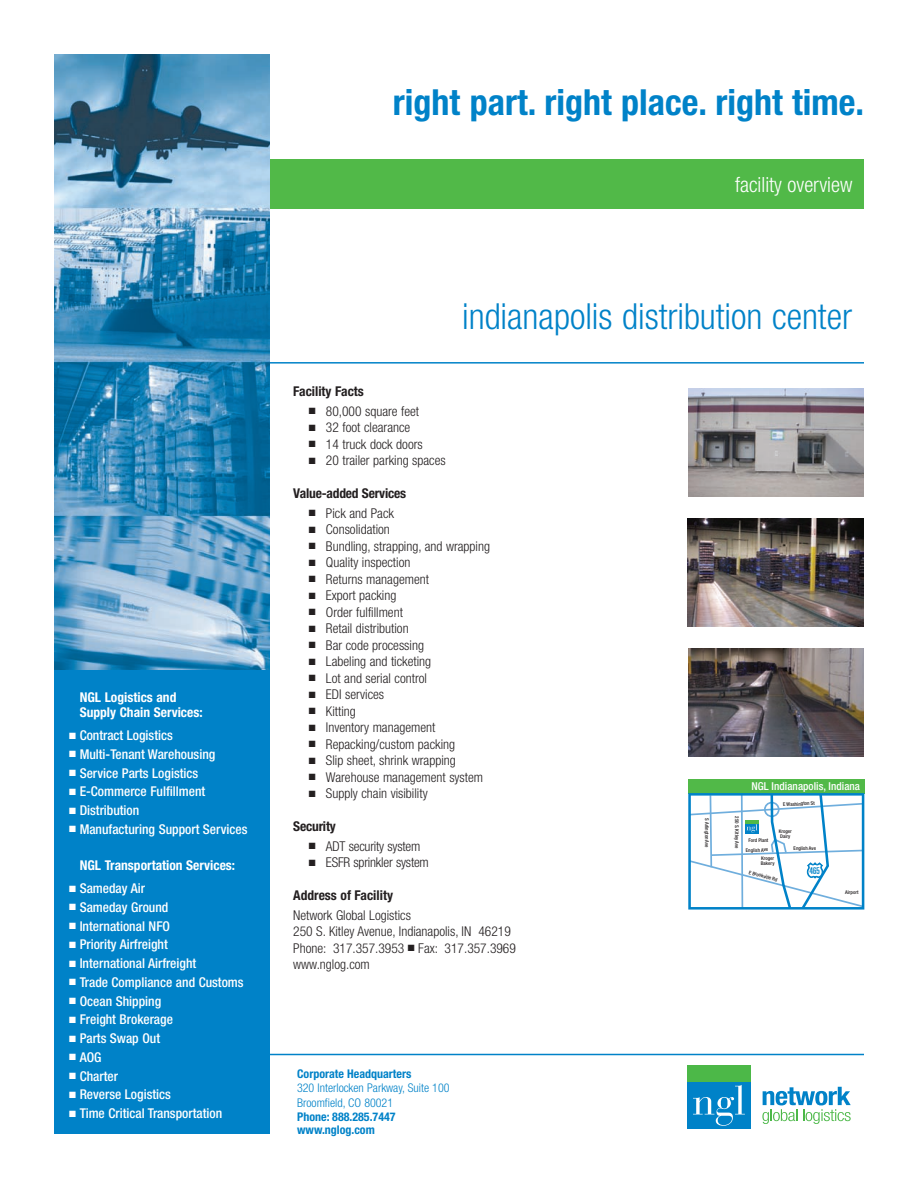
<style>
.page{position:relative;width:918px;height:1188px;background:#fff}
.page>*{position:absolute;margin:0;border:0;box-sizing:border-box;transform-origin:0 0}
.t1{font:700 condensed 36px "Helvetica Neue";color:#0082c8}
.t2{font:300 condensed 36px "Helvetica Neue";color:#0082c8}
.t3{font:300 condensed 21px "Helvetica Neue";color:#fff}
.t4{font:300 condensed 13.5px/16.5px "Helvetica Neue";color:#231f20}
.t5{font:500 condensed 13.5px "Helvetica Neue";color:#fff}
.t6{font:700 condensed 13.5px/15px "Helvetica Neue";color:#fff}
.t7{font:700 condensed 13.5px "Helvetica Neue";letter-spacing:-.015em;color:#231f20}
.t8{font:700 condensed 12px/12.8px "Helvetica Neue";color:#0082c8}
.t9{font:300 condensed 12px/14.4px "Helvetica Neue";color:#0082c8}
.t10{font:500 condensed 10.95px "Helvetica Neue";letter-spacing:.005em;color:#fff}
.t11{font:10.05px "U59";color:#0082c8}
.t12{font:500 condensed 5.1px/4.7px "Helvetica Neue";color:#231f20}
</style>
<div class="page">
<hr style="left:267px;top:362px;width:597px;height:2px;background:#0082c8">
<div style="left:268px;top:159px;width:596px;height:49px;background:#51b948"></div>
<div style="left:54px;top:54px;width:216px;height:1080px;background:#0082c8"></div>
<img style="left:54px;top:54px;width:216px;height:616px">
<svg style="left:762px;top:1087px;width:89px;height:37px"></svg>
<div style="left:688px;top:1066px;width:63px;height:63px;background:#0082c8"></div>
<svg style="left:693px;top:1085px;width:52px;height:41px"></svg>
<div style="left:688px;top:1066px;width:63px;height:16px;background:#4cb848"></div>
<hr style="left:267px;top:1054px;width:597px;height:1px;background:#0082c8">
<img style="left:688px;top:649px;width:176px;height:108px">
<img style="left:688px;top:519px;width:175px;height:108px">
<img style="left:688px;top:389px;width:176px;height:108px">
<div style="left:688px;top:779px;width:176px;height:14px;background:#51b948"></div>
<svg style="left:688px;top:793px;width:176px;height:117px"></svg>
<p class="t6" style="left:80px;top:691px;width:125px">NGL Logistics and<br>Supply Chain Services:</p>
<p class="t5" style="left:69px;top:730px;width:105px">■ Contract Logistics</p>
<p class="t5" style="left:69px;top:749px;width:148px">■ Multi-Tenant Warehousing</p>
<p class="t5" style="left:69px;top:768px;width:130px">■ Service Parts Logistics</p>
<p class="t5" style="left:69px;top:787px;width:138px">■ E-Commerce Fulfillment</p>
<p class="t5" style="left:69px;top:805px;width:72px">■ Distribution</p>
<p class="t5" style="left:69px;top:824px;width:180px">■ Manufacturing Support Services</p>
<p class="t6" style="left:80px;top:859px;width:157px">NGL Transportation Services:</p>
<p class="t5" style="left:69px;top:883px;width:77px">■ Sameday Air</p>
<p class="t5" style="left:69px;top:902px;width:101px">■ Sameday Ground</p>
<p class="t5" style="left:69px;top:921px;width:102px">■ International NFO</p>
<p class="t5" style="left:69px;top:940px;width:100px">■ Priority Airfreight</p>
<p class="t5" style="left:69px;top:958px;width:128px">■ International Airfreight</p>
<p class="t5" style="left:69px;top:977px;width:176px">■ Trade Compliance and Customs</p>
<p class="t5" style="left:69px;top:996px;width:93px">■ Ocean Shipping</p>
<p class="t5" style="left:69px;top:1015px;width:105px">■ Freight Brokerage</p>
<p class="t5" style="left:69px;top:1033px;width:92px">■ Parts Swap Out</p>
<p class="t5" style="left:69px;top:1052px;width:34px">■ AOG</p>
<p class="t5" style="left:69px;top:1071px;width:50px">■ Charter</p>
<p class="t5" style="left:69px;top:1090px;width:103px">■ Reverse Logistics</p>
<p class="t5" style="left:69px;top:1108px;width:154px">■ Time Critical Transportation</p>
<h1 class="t1" style="left:393px;top:89px;width:473px">right part. right place. right time.</h1>
<h2 class="t3" style="left:735px;top:177px;width:119px">facility overview</h2>
<h1 class="t2" style="left:462px;top:303px;width:391px">indianapolis distribution center</h1>
<p class="t7" style="left:293px;top:387px;width:72px">Facility Facts</p>
<p class="t4" style="left:309px;top:404px;width:112px">■ 80,000 square feet</p>
<p class="t4" style="left:309px;top:420px;width:103px">■ 32 foot clearance</p>
<p class="t4" style="left:309px;top:437px;width:116px">■ 14 truck dock doors</p>
<p class="t4" style="left:309px;top:453px;width:139px">■ 20 trailer parking spaces</p>
<p class="t7" style="left:293px;top:489px;width:115px">Value-added Services</p>
<p class="t4" style="left:309px;top:506px;width:87px">■ Pick and Pack</p>
<p class="t4" style="left:309px;top:522px;width:83px">■ Consolidation</p>
<p class="t4" style="left:309px;top:539px;width:183px">■ Bundling, strapping, and wrapping</p>
<p class="t4" style="left:309px;top:555px;width:103px">■ Quality inspection</p>
<p class="t4" style="left:309px;top:572px;width:122px">■ Returns management</p>
<p class="t4" style="left:309px;top:588px;width:89px">■ Export packing</p>
<p class="t4" style="left:309px;top:605px;width:96px">■ Order fulfillment</p>
<p class="t4" style="left:309px;top:621px;width:101px">■ Retail distribution</p>
<p class="t4" style="left:309px;top:638px;width:117px">■ Bar code processing</p>
<p class="t4" style="left:309px;top:654px;width:124px">■ Labeling and ticketing</p>
<p class="t4" style="left:309px;top:671px;width:120px">■ Lot and serial control</p>
<p class="t4" style="left:309px;top:687px;width:77px">■ EDI services</p>
<p class="t4" style="left:309px;top:704px;width:49px">■ Kitting</p>
<p class="t4" style="left:309px;top:720px;width:128px">■ Inventory management</p>
<p class="t4" style="left:309px;top:737px;width:148px">■ Repacking/custom packing</p>
<p class="t4" style="left:309px;top:753px;width:149px">■ Slip sheet, shrink wrapping</p>
<p class="t4" style="left:309px;top:770px;width:176px">■ Warehouse management system</p>
<p class="t4" style="left:309px;top:786px;width:121px">■ Supply chain visibility</p>
<p class="t7" style="left:293px;top:822px;width:44px">Security</p>
<p class="t4" style="left:309px;top:839px;width:113px">■ ADT security system</p>
<p class="t4" style="left:309px;top:855px;width:122px">■ ESFR sprinkler system</p>
<p class="t7" style="left:293px;top:891px;width:101px">Address of Facility</p>
<p class="t4" style="left:293px;top:908px;width:224px">Network Global Logistics<br>250 S. Kitley Avenue, Indianapolis, IN 46219<br>Phone: 317.357.3953 ■ Fax: 317.357.3969 www.nglog.com</p>
<p class="t8" style="left:297px;top:1067px;width:116px">Corporate Headquarters</p>
<p class="t9" style="left:297px;top:1082px;width:154px">320 Interlocken Parkway, Suite 100<br>Broomfield, CO 80021</p>
<p class="t8" style="left:297px;top:1110px;width:100px">Phone: 888.285.7447 www.nglog.com</p>
<p class="t12" style="left:709px;top:818px;width:31px;rotate:90deg">S Arlington Ave</p>
<p class="t10" style="left:752px;top:782px;width:110px">NGL Indianapolis, Indiana</p>
<p class="t12" style="left:739px;top:816px;width:34px;rotate:90deg">250 S. Kitley Ave</p>
<p class="t12" style="left:748px;top:838px;width:21px">Ford Plant</p>
<p class="t12" style="left:746px;top:848px;width:24px;rotate:-2deg">English Ave</p>
<p class="t12" style="left:783px;top:803px;width:33px;rotate:-3deg">E Washington St</p>
<p class="t12" style="left:779px;top:829px;width:15px">Kroger<br>Dairy</p>
<p class="t12" style="left:793px;top:847px;width:24px;rotate:-2deg">English Ave</p>
<p class="t12" style="left:761px;top:857px;width:15px">Kroger<br>Bakery</p>
<p class="t12" style="left:750px;top:870px;width:31px;rotate:16deg">E Brookville Rd</p>
<p class="t11" style="left:810px;top:867px;width:12px">465</p>
<p class="t12" style="left:845px;top:890px;width:15px">Airport</p>
</div>
